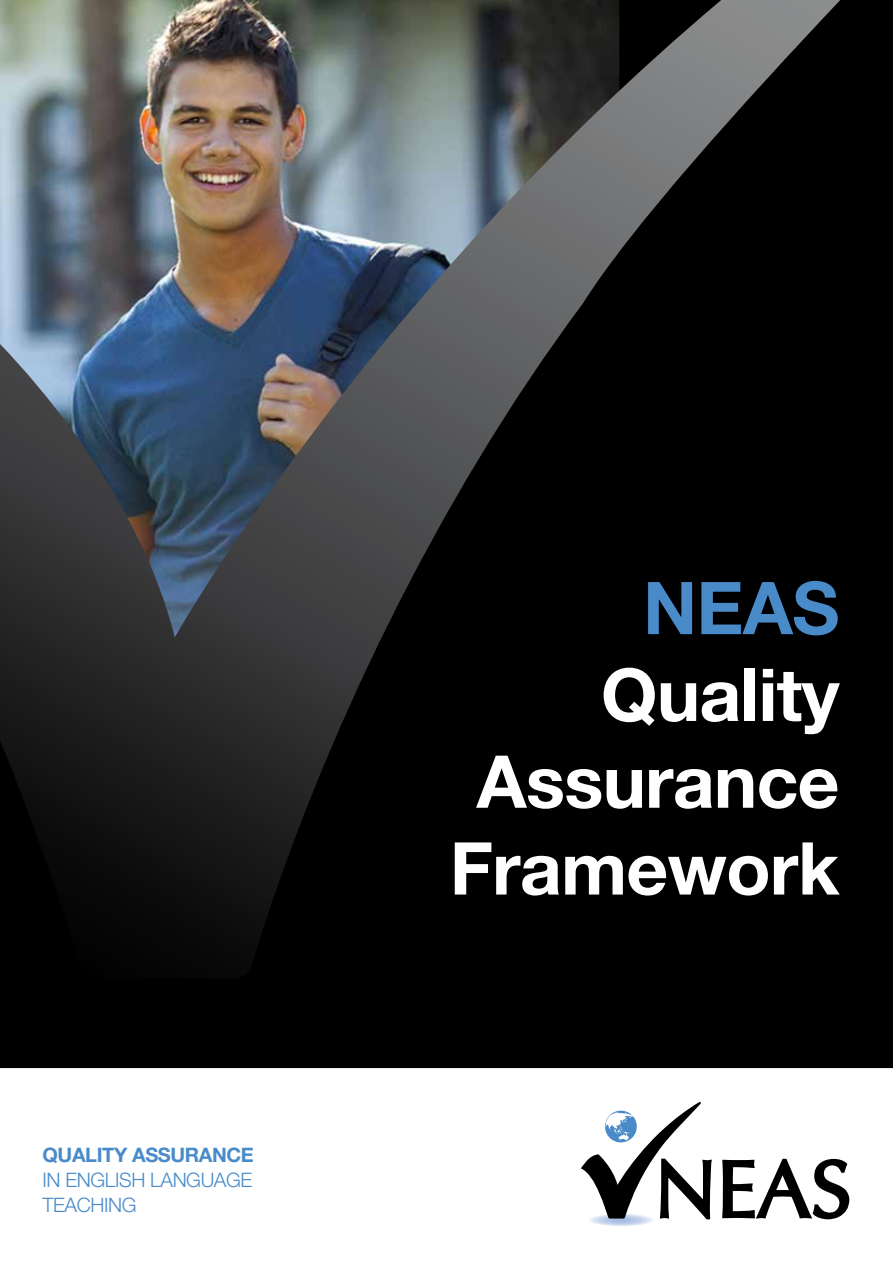
<style>
.page{position:relative;width:893px;height:1263px;background:#fff}
.page>*{position:absolute;margin:0;border:0;box-sizing:border-box;transform-origin:0 0}
.t1{font:700 72.9px/86.8px "Helvetica Neue LT Std";letter-spacing:-.01em;color:#fff;text-align:right}
.t2{font:700 72.9px "Helvetica Neue LT Std";color:#498bc9}
.t3{font:300 19.95px/24.9px "Helvetica Neue LT Std";letter-spacing:-.02em;color:#498bc9}
.t4{font:700 19.95px "Helvetica Neue LT Std";letter-spacing:-.02em;color:#498bc9}
</style>
<div class="page">
<div style="left:0;top:0;width:893px;height:1068px;background:#000"></div>
<img style="left:0;top:0;width:840px;height:978px">
<svg style="left:581px;top:1019px;width:270px;height:202px"></svg>
<p class="t4" style="left:43px;top:1142px;width:213px">QUALITY ASSURANCE</p>
<p class="t3" style="left:43px;top:1166px;width:211px">IN ENGLISH LANGUAGE<br>TEACHING</p>
<h1 class="t2" style="left:643px;top:563px;width:198px">NEAS</h1>
<h1 class="t1" style="left:450px;top:650px;width:391px">Quality<br>Assurance<br>Framework</h1>
</div>
